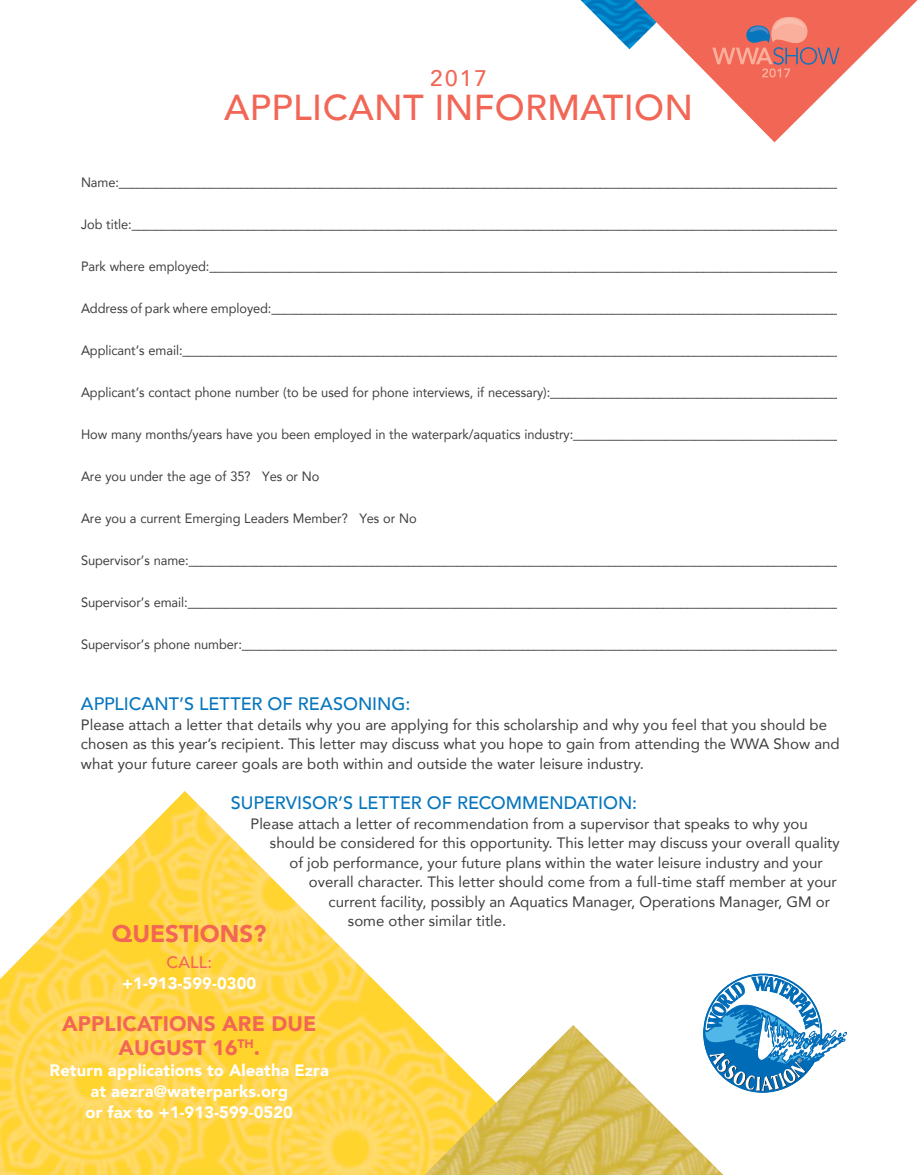
<style>
.page{position:relative;width:918px;height:1175px;background:#fff}
.page>*{position:absolute;margin:0;border:0;box-sizing:border-box;transform-origin:0 0}
.t1{font:500 36px "Avenir";letter-spacing:.01em;color:#f26656}
.t2{font:900 24px "Avenir";color:#f26656}
.t3{font:500 22.5px "Avenir";color:#f26656}
.t4{font:900 21px/24px "Avenir";letter-spacing:.005em;color:#f26656;text-align:center}
.t5{font:500 18px "Avenir";letter-spacing:-.005em;color:#0776bd}
.t6{font:900 16.5px/21px "Avenir";letter-spacing:.005em;color:#fff;text-align:center}
.t7{font:500 16.5px "Avenir";color:#f26656}
.t8{font:15px/19.5px "Avenir";color:#3e3e3f}
.t9{font:13.5px "Avenir";letter-spacing:-.005em;color:#3e3e3f;scale:.95 1}
</style>
<div class="page">
<svg style="left:703px;top:973px;width:144px;height:119px"></svg>
<svg style="left:581px;top:0;width:337px;height:142px"></svg>
<img style="left:0;top:791px;width:425px;height:383px">
<img style="left:425px;top:1025px;width:298px;height:149px">
<h3 class="t3" style="left:430px;top:58px;width:58px">2017</h3>
<h1 class="t1" style="left:224px;top:76px;width:471px">APPLICANT INFORMATION</h1>
<p class="t9" style="left:81px;top:171px;width:811px">Name:________________________________________________________________________________________________________________________</p>
<p class="t9" style="left:81px;top:213px;width:806px">Job title:_____________________________________________________________________________________________________________________</p>
<p class="t9" style="left:81px;top:255px;width:804px">Park where employed:________________________________________________________________________________________________________</p>
<p class="t9" style="left:81px;top:297px;width:812px">Address of park where employed:_______________________________________________________________________________________________</p>
<p class="t9" style="left:81px;top:339px;width:808px">Applicant’s email:_____________________________________________________________________________________________________________</p>
<p class="t9" style="left:81px;top:381px;width:810px">Applicant’s contact phone number (to be used for phone interviews, if necessary):_________________________________________________</p>
<p class="t9" style="left:81px;top:423px;width:809px">How many months/years have you been employed in the waterpark/aquatics industry:_____________________________________________</p>
<p class="t9" style="left:81px;top:465px;width:253px">Are you under the age of 35? Yes or No</p>
<p class="t9" style="left:81px;top:507px;width:355px">Are you a current Emerging Leaders Member? Yes or No</p>
<p class="t9" style="left:81px;top:549px;width:808px">Supervisor’s name:____________________________________________________________________________________________________________</p>
<p class="t9" style="left:81px;top:591px;width:807px">Supervisor’s email:____________________________________________________________________________________________________________</p>
<p class="t9" style="left:81px;top:633px;width:806px">Supervisor’s phone number:___________________________________________________________________________________________________</p>
<h3 class="t5" style="left:81px;top:688px;width:12px">APPLICANT</h3>
<h3 class="t5" style="left:179px;top:688px;width:32px">’S LETTER</h3>
<h3 class="t5" style="left:268px;top:688px;width:43px">OF REASONING</h3>
<h3 class="t5" style="left:405px;top:688px;width:7px">:</h3>
<p class="t8" style="left:81px;top:714px;width:760px">Please attach a letter that details why you are applying for this scholarship and why you feel that you should be chosen as this year’s recipient. This letter may discuss what you hope to gain from attending the WWA Show and what your future career goals are both within and outside the water leisure industry.</p>
<h3 class="t5" style="left:231px;top:787px;width:139px">SUPERVISOR’S LETTER</h3>
<h3 class="t5" style="left:427px;top:787px;width:44px">OF RECOMMENDATION</h3>
<h3 class="t5" style="left:632px;top:787px;width:7px">:</h3>
<p class="t8" style="left:250px;top:813px;width:559px">Please attach a letter of recommendation from a supervisor that speaks to why you</p>
<p class="t8" style="left:270px;top:833px;width:571px">should be considered for this opportunity. This letter may discuss your overall quality</p>
<p class="t8" style="left:289px;top:852px;width:535px">of job performance, your future plans within the water leisure industry and your</p>
<p class="t8" style="left:309px;top:872px;width:529px">overall character. This letter should come from a full-time staff member at your</p>
<p class="t8" style="left:328px;top:891px;width:503px">current facility, possibly an Aquatics Manager, Operations Manager, GM or</p>
<p class="t8" style="left:348px;top:911px;width:160px">some other similar title.</p>
<h2 class="t2" style="left:112px;top:913px;width:156px">questions?</h2>
<p class="t7" style="left:167px;top:947px;width:47px">CALL:</p>
<p class="t6" style="left:122px;top:972px;width:136px">+1-913-599-0300</p>
<h3 class="t4" style="left:62px;top:1011px;width:255px">applications are due august 16<sup>th</sup>.</h3>
<p class="t6" style="left:50px;top:1059px;width:281px">Return applications to Aleatha Ezra at aezra@waterparks.org<br>or fax to +1-913-599-0520</p>
</div>
